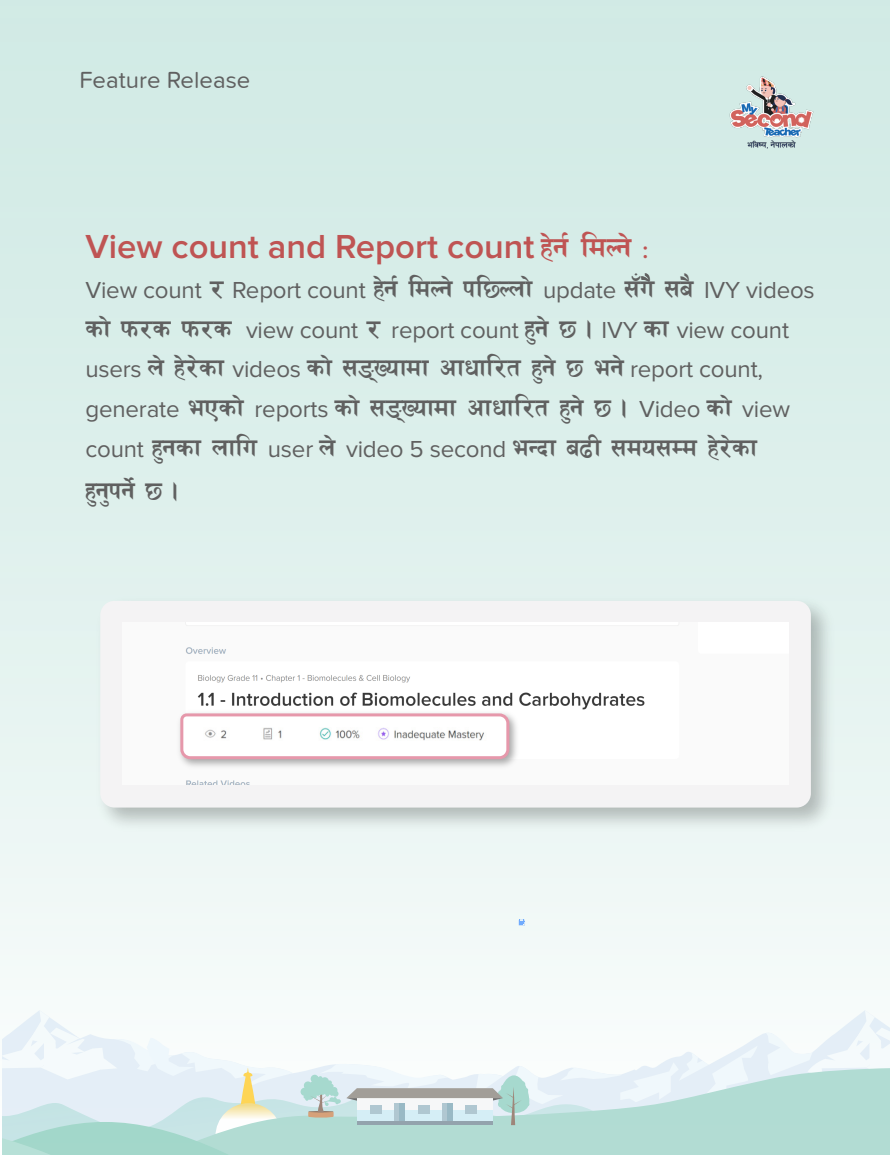
<style>
.page{position:relative;width:890px;height:1155px;background:#fff}
.page>*{position:absolute;margin:0;border:0;box-sizing:border-box;transform-origin:0 0}
.t1{font:600 34.5px "Proxima Nova";color:#bf5453}
.t2{font:33px/39.6px "Himalb";letter-spacing:-.01em;color:#606060}
.t3{font:24px/39.6px "Proxima Nova";letter-spacing:-.01em;color:#606060}
.t4{font:24px "Proxima Nova Soft";color:#606060}
.s1{font-family:"Himalb";font-weight:400;font-size:37.5px}
.s2{font-size:23.7px}
.s3{font-family:"Himalb";font-size:33px}
.s4{font-family:"Proxima Nova";font-size:24px}
</style>
<div class="page">
<div style="left:0;top:0;width:890px;height:1154px;background:linear-gradient(to bottom,#d3ebe5,#edf6f7)"></div>
<svg style="left:766px;top:1009px;width:124px;height:48px"></svg>
<svg style="left:757px;top:1057px;width:133px;height:97px;background:#bbe0d9"></svg>
<svg style="left:3px;top:1009px;width:754px;height:145px"></svg>
<img style="left:729px;top:71px;width:85px;height:82px">
<svg style="left:519px;top:918px;width:6px;height:7px"></svg>
<img style="left:89px;top:589px;width:752px;height:249px">
<div style="left:100px;top:600px;width:710px;height:207px;background:#f4f3f4;border-radius:14px"></div>
<img style="left:186px;top:622px;width:602px;height:162px">
<img style="left:183px;top:706px;width:340px;height:66px">
<svg style="left:180px;top:711px;width:331px;height:49px"></svg>
<img style="left:199px;top:727px;width:291px;height:17px">
<p class="t4" style="left:79px;top:67px;width:172px">Feature Release</p>
<p class="t1" style="left:85px;top:231px;width:564px">View count and Report count <span class="s1">x]g{ ldNg]</span><span class="s2">:</span></p>
<p class="t3" style="left:85px;top:271px;width:731px">View count <span class="s3">/</span> Report count <span class="s3">x]g{ ldNg]kl5Nnf]</span>update <span class="s3">;“u};a}</span>IVY videos <span class="s3">sf]km/s km/s</span> view count <span class="s3">/</span> report count <span class="s3">x'g]5 .</span> IVY <span class="s3">sf</span> view count</p>
<p class="t2" style="left:85px;top:347px;width:706px"><span class="s4">users</span> n]x]/]sf <span class="s4">videos</span> sf];ª\Vofdf cfwfl/t x'g]5 eg]<span class="s4">report count, generate</span> ePsf]<span class="s4">reports</span> sf];ª\Vofdf cfwfl/t x'g]5 . <span class="s4">Video</span> sf]<span class="s4">view count</span> x'gsf nflu <span class="s4">user</span> n]<span class="s4">video 5 second</span> eGbf a9L ;do;Dd x]/]sf</p>
<p class="t2" style="left:85px;top:470px;width:96px">x'g'kg]{ 5 .</p>
</div>
